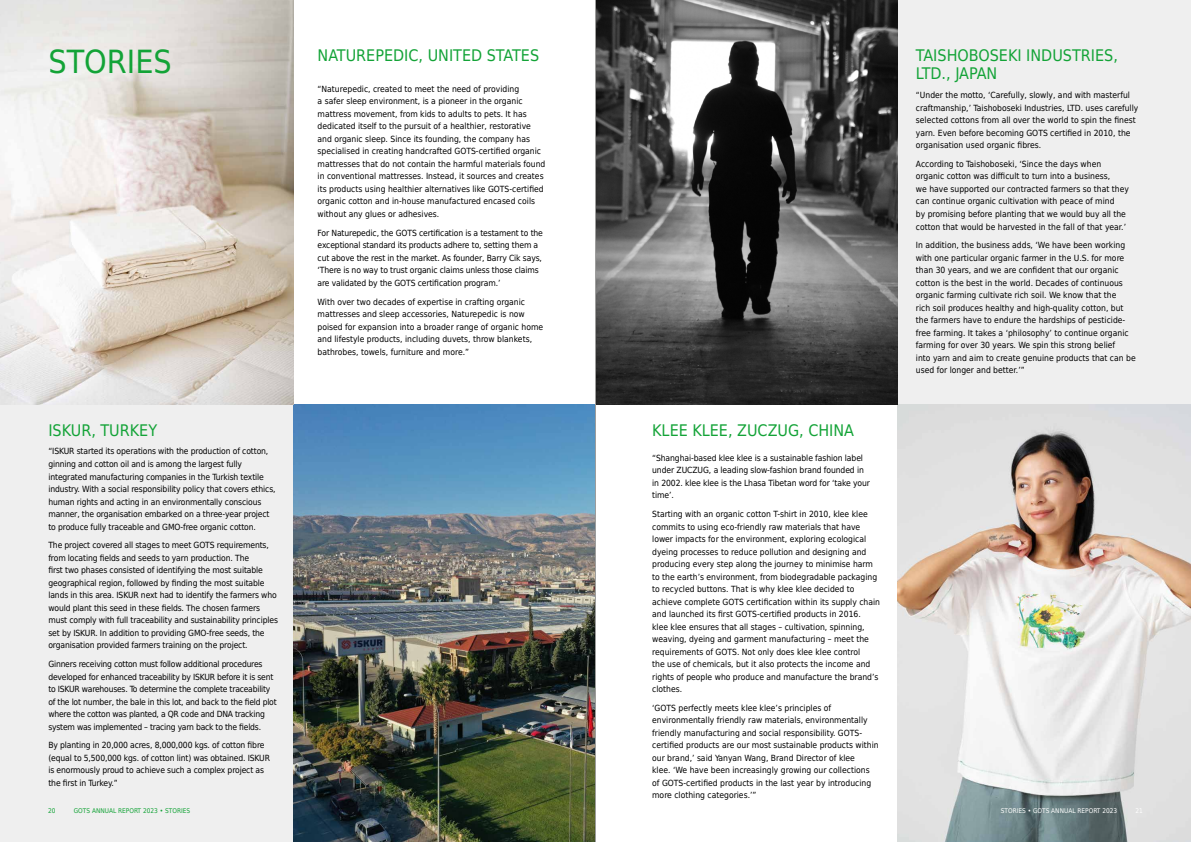
<style>
.page{position:relative;width:1191px;height:842px;background:#fff}
.page>*{position:absolute;margin:0;border:0;box-sizing:border-box;transform-origin:0 0}
.t1{font:32px "DejaVu Sans Condensed";color:#13a337}
.t2{font:16px/18.8px "DejaVu Sans Condensed";color:#13a337}
.t3{font:8.5px/12.5px "DejaVu Sans Condensed";color:#000}
.t4{font:8.5px/12.5px "DejaVu Sans Condensed";letter-spacing:-.025em;color:#000}
.t5{font:6.5px "DejaVu Sans Condensed";color:#13a337}
.t6{font:6.5px "DejaVu Sans Condensed";color:#fff}
</style>
<div class="page">
<div style="left:897px;top:0;width:294px;height:404px;background:#efefef"></div>
<div style="left:0;top:404px;width:293px;height:438px;background:#efefef"></div>
<img style="left:293px;top:404px;width:302px;height:438px">
<img style="left:897px;top:404px;width:294px;height:438px">
<img style="left:0;top:0;width:293px;height:404px">
<img style="left:596px;top:0;width:301px;height:404px">
<hr style="left:595px;top:0;width:1px;height:842px;background:#9d9d9c">
<h1 class="t1" style="left:48px;top:34px;width:125px">STORIES</h1>
<h2 class="t2" style="left:48px;top:420px;width:110px">ISKUR, TURKEY</h2>
<p class="t3" style="left:48px;top:445px;width:229px">“ISKUR started its operations with the production of cotton, ginning and cotton oil and is among the largest fully integrated manufacturing companies in the Turkish textile industry. With a social responsibility policy that covers ethics, human rights and acting in an environmentally conscious manner, the organisation embarked on a three-year project to produce fully traceable and GMO-free organic cotton.</p>
<p class="t3" style="left:48px;top:539px;width:231px">The project covered all stages to meet GOTS requirements, from locating fields and seeds to yarn production. The<br>first two phases consisted of identifying the most suitable geographical region, followed by finding the most suitable lands in this area. ISKUR next had to identify the farmers who would plant this seed in these fields. The chosen farmers must comply with full traceability and sustainability principles set by ISKUR. In addition to providing GMO-free seeds, the organisation provided farmers training on the project.</p>
<p class="t4" style="left:48px;top:657px;width:230px">Ginners receiving cotton must follow additional procedures developed for enhanced traceability by ISKUR before it is sent to ISKUR warehouses. To determine the complete traceability of the lot number, the bale in this lot, and back to the field plot where the cotton was planted, a QR code and DNA tracking system was implemented – tracing yarn back to the fields.</p>
<p class="t3" style="left:48px;top:739px;width:223px">By planting in 20,000 acres, 8,000,000 kgs. of cotton fibre (equal to 5,500,000 kgs. of cotton lint) was obtained. ISKUR is enormously proud to achieve such a complex project as the first in Turkey.”</p>
<h2 class="t2" style="left:317px;top:45px;width:223px">NATUREPEDIC, UNITED STATES</h2>
<p class="t3" style="left:317px;top:82px;width:229px">“Naturepedic, created to meet the need of providing<br>a safer sleep environment, is a pioneer in the organic mattress movement, from kids to adults to pets. It has dedicated itself to the pursuit of a healthier, restorative and organic sleep. Since its founding, the company has specialised in creating handcrafted GOTS-certified organic mattresses that do not contain the harmful materials found in conventional mattresses. Instead, it sources and creates its products using healthier alternatives like GOTS-certified organic cotton and in-house manufactured encased coils without any glues or adhesives.</p>
<p class="t3" style="left:317px;top:226px;width:227px">For Naturepedic, the GOTS certification is a testament to the exceptional standard its products adhere to, setting them a cut above the rest in the market. As founder, Barry Cik says, ‘There is no way to trust organic claims unless those claims are validated by the GOTS certification program.’</p>
<p class="t3" style="left:317px;top:295px;width:227px">With over two decades of expertise in crafting organic mattresses and sleep accessories, Naturepedic is now poised for expansion into a broader range of organic home and lifestyle products, including duvets, throw blankets, bathrobes, towels, furniture and more.”</p>
<h2 class="t2" style="left:652px;top:420px;width:203px">KLEE KLEE, ZUCZUG, CHINA</h2>
<p class="t3" style="left:652px;top:451px;width:219px">“Shanghai-based klee klee is a sustainable fashion label under ZUCZUG, a leading slow-fashion brand founded in in 2002. klee klee is the Lhasa Tibetan word for ‘take your time’.</p>
<p class="t3" style="left:652px;top:507px;width:229px">Starting with an organic cotton T-shirt in 2010, klee klee commits to using eco-friendly raw materials that have lower impacts for the environment, exploring ecological dyeing processes to reduce pollution and designing and producing every step along the journey to minimise harm to the earth’s environment, from biodegradable packaging to recycled buttons. That is why klee klee decided to achieve complete GOTS certification within its supply chain and launched its first GOTS-certified products in 2016.<br>klee klee ensures that all stages – cultivation, spinning, weaving, dyeing and garment manufacturing – meet the requirements of GOTS. Not only does klee klee control<br>the use of chemicals, but it also protects the income and rights of people who produce and manufacture the brand’s clothes.</p>
<p class="t3" style="left:652px;top:701px;width:228px">‘GOTS perfectly meets klee klee’s principles of environmentally friendly raw materials, environmentally friendly manufacturing and social responsibility. GOTS&shy;certified products are our most sustainable products within our brand,’ said Yanyan Wang, Brand Director of klee<br>klee. ‘We have been increasingly growing our collections of GOTS-certified products in the last year by introducing more clothing categories.’”</p>
<h2 class="t2" style="left:916px;top:45px;width:203px">TAISHOBOSEKI INDUSTRIES,<br>LTD., JAPAN</h2>
<p class="t3" style="left:916px;top:89px;width:224px">“Under the motto, ‘Carefully, slowly, and with masterful craftmanship,’ Taishoboseki Industries, LTD. uses carefully selected cottons from all over the world to spin the finest yarn. Even before becoming GOTS certified in 2010, the organisation used organic fibres.</p>
<p class="t3" style="left:916px;top:157px;width:214px">According to Taishoboseki, ‘Since the days when organic cotton was difficult to turn into a business,<br>we have supported our contracted farmers so that they can continue organic cultivation with peace of mind<br>by promising before planting that we would buy all the cotton that would be harvested in the fall of that year.’</p>
<p class="t3" style="left:916px;top:239px;width:221px">In addition, the business adds, ‘We have been working with one particular organic farmer in the U.S. for more than 30 years, and we are confident that our organic cotton is the best in the world. Decades of continuous organic farming cultivate rich soil. We know that the<br>rich soil produces healthy and high-quality cotton, but the farmers have to endure the hardships of pesticide&shy;free farming. It takes a ‘philosophy’ to continue organic farming for over 30 years. We spin this strong belief<br>into yarn and aim to create genuine products that can be used for longer and better.’”</p>
<p class="t5" style="left:48px;top:805px;width:9px">20</p>
<p class="t5" style="left:74px;top:805px;width:118px">GOTS ANNUAL REPORT 2023 • STORIES</p>
<p class="t6" style="left:1000px;top:805px;width:118px">STORIES • GOTS ANNUAL REPORT 2023</p>
<p class="t6" style="left:1135px;top:805px;width:9px">21</p>
</div>
